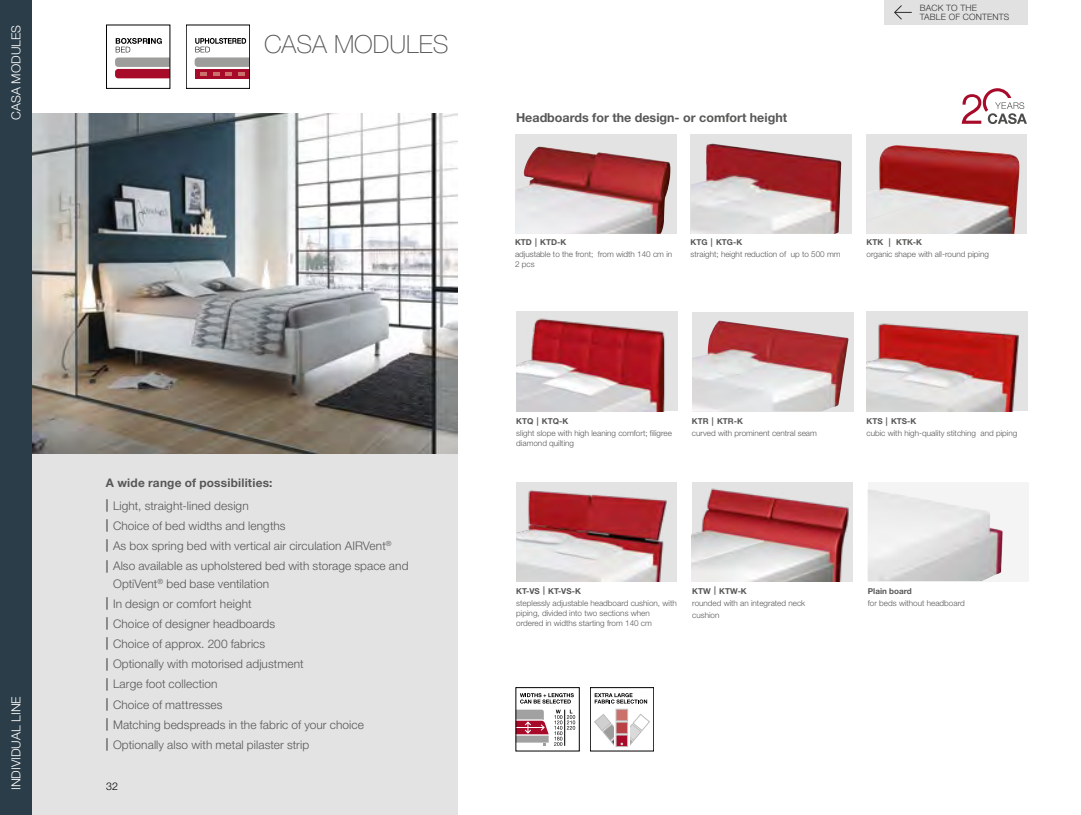
<style>
.page{position:relative;width:1081px;height:815px;background:#fff}
.page>*{position:absolute;margin:0;border:0;box-sizing:border-box;transform-origin:0 0}
.t1{font:100 25px "Helvetica Neue LT Pro";color:#575756}
.t2{font:700 12.5px "Helvetica Neue LT Pro";color:#575756}
.t3{font:300 12.5px "Helvetica Neue LT Pro";color:#fff}
.t4{font:300 11.88px/20.1px "Helvetica Neue LT Pro";letter-spacing:.01em;color:#575756}
.t5{font:700 11.88px/22.9px "Helvetica Neue LT Pro";letter-spacing:.015em;color:#575756}
.t6{font:300 10.62px "Helvetica Neue LT Pro";color:#000}
.t7{font:300 8.75px/8.8px "Helvetica Neue LT Pro";letter-spacing:.02em;color:#000}
.t8{font:300 8.12px/11.8px "Helvetica Neue LT Pro";color:#575756}
.t9{font:700 8.12px "Helvetica Neue LT Pro";color:#575756}
.s1{font-weight:500;font-size:12.5px}
.s2{font-weight:300}
.s3{font-weight:700}
.s4{font-weight:700;font-size:8.5px}
</style>
<div class="page">
<div style="left:0;top:113px;width:457px;height:702px;background:#e3e3e3"></div>
<img style="left:32px;top:113px;width:425px;height:341px">
<svg style="left:961px;top:88px;width:66px;height:36px"></svg>
<div style="left:515px;top:135px;width:161px;height:99px;background:#e3e3e3"></div>
<img style="left:515px;top:146px;width:156px;height:88px">
<div style="left:690px;top:135px;width:162px;height:99px;background:#e3e3e3"></div>
<img style="left:691px;top:144px;width:151px;height:90px">
<div style="left:866px;top:135px;width:161px;height:99px;background:#e3e3e3"></div>
<img style="left:879px;top:145px;width:141px;height:89px">
<div style="left:692px;top:312px;width:161px;height:100px;background:#e3e3e3"></div>
<img style="left:692px;top:321px;width:157px;height:91px">
<img style="left:866px;top:312px;width:162px;height:99px">
<img style="left:516px;top:482px;width:160px;height:99px">
<img style="left:692px;top:482px;width:161px;height:99px">
<div style="left:867px;top:482px;width:161px;height:99px;background:#f4f4f4"></div>
<img style="left:868px;top:490px;width:135px;height:91px">
<img style="left:516px;top:312px;width:161px;height:99px">
<svg style="left:115px;top:38px;width:53px;height:40px"></svg>
<div style="left:106px;top:25px;width:64px;height:64px;border:1px solid #000"></div>
<svg style="left:195px;top:75px;width:53px;height:3px"></svg>
<svg style="left:195px;top:38px;width:53px;height:37px"></svg>
<div style="left:186px;top:25px;width:64px;height:64px;border:1px solid #000"></div>
<svg style="left:520px;top:693px;width:54px;height:11px"></svg>
<svg style="left:518px;top:710px;width:57px;height:36px"></svg>
<hr style="left:564px;top:710px;width:1px;height:36px;background:#000">
<svg style="left:594px;top:693px;width:56px;height:54px"></svg>
<div style="left:590px;top:687px;width:64px;height:64px;border:1px solid #000"></div>
<div style="left:0;top:0;width:32px;height:815px;background:#2b3d48"></div>
<div style="left:884px;top:0;width:144px;height:24px;background:#e1e1e1"></div>
<svg style="left:894px;top:5px;width:18px;height:15px"></svg>
<h2 class="t3" style="left:8px;top:120px;width:96px;rotate:-90deg">CASA MODULES</h2>
<h2 class="t3" style="left:8px;top:790px;width:95px;rotate:-90deg">INDIVIDUAL LINE</h2>
<h1 class="t1" style="left:264px;top:30px;width:186px">CASA MODULES</h1>
<h3 class="t5" style="left:106px;top:471px;width:168px">A wide range of possibilities: <span class="s1">|</span> <span class="s2">Light, straight-lined design</span></h3>
<h3 class="t4" style="left:106px;top:515px;width:304px"><span class="s1">|</span> Choice of bed widths and lengths<br><span class="s1">|</span> As box spring bed with vertical air circulation AIRVent<sup>®<br></sup><span class="s1">|</span> Also available as upholstered bed with storage space and</h3>
<p class="t4" style="left:106px;top:573px;width:260px;text-indent:7px">OptiVent<sup>®</sup> bed base ventilation<br><span class="s1">|</span> In design or comfort height<br><span class="s1">|</span> Choice of designer headboards<br><span class="s1">|</span> Choice of approx. 200 fabrics<br><span class="s1">|</span> Optionally with motorised adjustment<br><span class="s1">|</span> Large foot collection<br><span class="s1">|</span> Choice of mattresses<br><span class="s1">|</span> Matching bedspreads in the fabric of your choice <span class="s1">|</span> Optionally also with metal pilaster strip</p>
<h3 class="t6" style="left:106px;top:779px;width:13px">32</h3>
<h2 class="t2" style="left:516px;top:110px;width:273px">Headboards for the design- or comfort height</h2>
<p class="t7" style="left:919px;top:3px;width:91px">BACK TO THE<br>TABLE OF CONTENTS</p>
<p class="t8" style="left:515px;top:237px;width:159px"><span class="s3">KTD</span> <span class="s4">|</span> <span class="s3">KTD-K<br></span>adjustable to the front; from width 140 cm in</p>
<p class="t8" style="left:515px;top:258px;width:21px">2 pcs</p>
<p class="t8" style="left:690px;top:237px;width:151px"><span class="s3">KTG</span> <span class="s4">|</span> <span class="s3">KTG-K<br></span>straight; height reduction of up to 500 mm</p>
<p class="t8" style="left:866px;top:237px;width:124px"><span class="s3">KTK</span> <span class="s4">|</span> <span class="s3">KTK-K<br></span>organic shape with all-round piping</p>
<p class="t8" style="left:516px;top:415px;width:157px"><span class="s3">KTQ</span> <span class="s4">|</span> <span class="s3">KTQ-K<br></span>slight slope with high leaning comfort; filigree</p>
<p class="t8" style="left:516px;top:437px;width:59px">diamond quilting</p>
<p class="t8" style="left:692px;top:415px;width:126px"><span class="s3">KTR</span> <span class="s4">|</span> <span class="s3">KTR-K<br></span>curved with prominent central seam</p>
<p class="t8" style="left:866px;top:415px;width:152px"><span class="s3">KTS</span> <span class="s4">|</span> <span class="s3">KTS-K<br></span>cubic with high-quality stitching and piping</p>
<p class="t8" style="left:516px;top:585px;width:162px"><span class="s3">KT-VS</span> <span class="s4">|</span> <span class="s3">KT-VS-K<br></span>steplessly adjustable headboard cushion, with</p>
<p class="t8" style="left:516px;top:608px;width:137px;line-height:10px">piping, divided into two sections when ordered in widths starting from 140 cm</p>
<p class="t8" style="left:692px;top:585px;width:115px"><span class="s3">KTW</span> <span class="s4">|</span> <span class="s3">KTW-K<br></span>rounded with an integrated neck cushion</p>
<p class="t9" style="left:868px;top:586px;width:45px">Plain board</p>
<p class="t8" style="left:868px;top:597px;width:98px">for beds without headboard</p>
</div>
